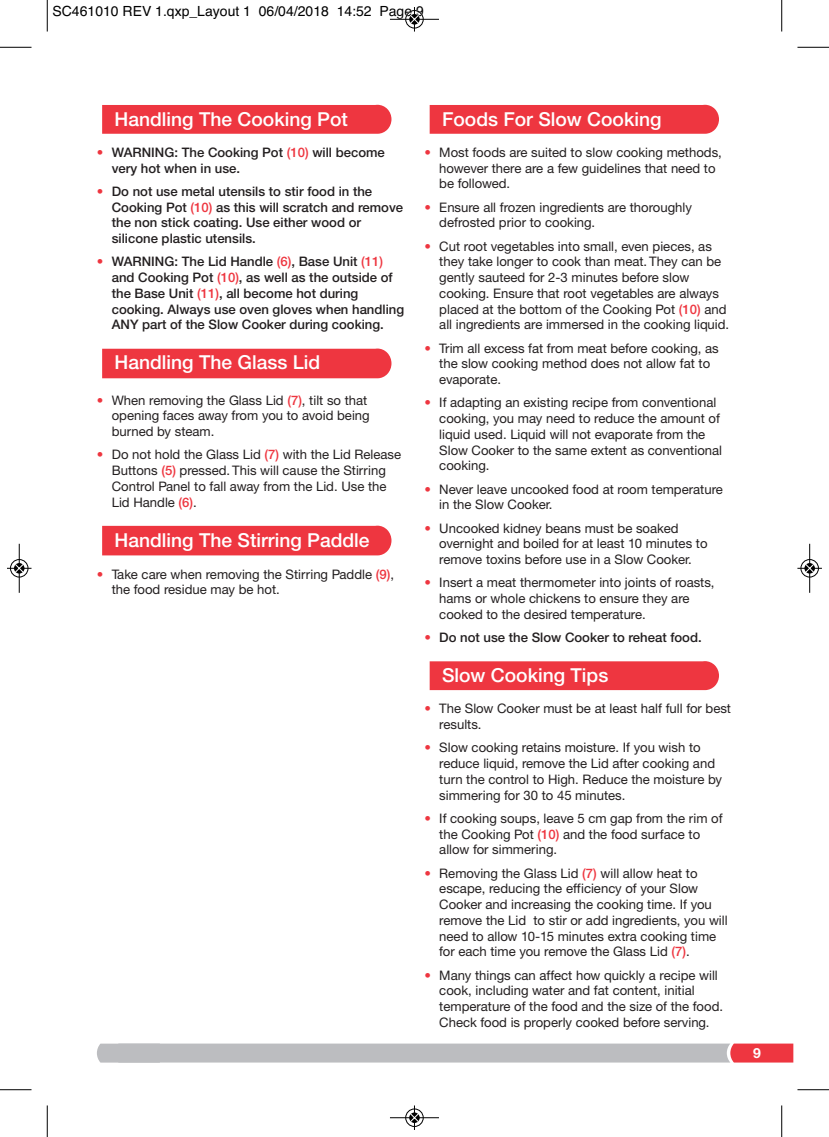
<style>
.page{position:relative;width:829px;height:1137px;background:#fff}
.page>*{position:absolute;margin:0;border:0;box-sizing:border-box;transform-origin:0 0}
.t1{font:500 19.25px "Helvetica Neue";color:#fff}
.t2{font:14px "Helvetica";color:#000}
.t3{font:700 14px "Helvetica Neue CE";color:#fff}
.t4{font:13.12px/15.8px "Helvetica Neue CE";color:#231f20}
.t5{font:500 13.12px/15.8px "Helvetica Neue";color:#231f20}
.s1{font-family:"Helvetica Neue CE";font-weight:400;color:#ee3640}
.s2{color:#ee3640}
.s3{font-family:"Helvetica Neue";font-weight:500;color:#ee3640}
</style>
<div class="page">
<svg style="left:97px;top:1043px;width:696px;height:19px;background:#c2b4b7"></svg>
<div style="left:430px;top:105px;width:289px;height:29px;background:#ee3640"></div>
<div style="left:430px;top:661px;width:289px;height:29px;background:#ee3640"></div>
<div style="left:102px;top:105px;width:289px;height:29px;background:#ee3640"></div>
<div style="left:102px;top:348px;width:289px;height:30px;background:#ee3640"></div>
<div style="left:102px;top:525px;width:289px;height:30px;background:#ee3640"></div>
<hr style="left:47px;top:0;width:1px;height:32px;background:#000">
<hr style="left:0;top:47px;width:32px;height:1px;background:#000">
<hr style="left:781px;top:0;width:1px;height:32px;background:#000">
<hr style="left:797px;top:47px;width:32px;height:1px;background:#000">
<hr style="left:47px;top:1105px;width:1px;height:31px;background:#000">
<hr style="left:0;top:1089px;width:32px;height:1px;background:#000">
<hr style="left:781px;top:1105px;width:1px;height:31px;background:#000">
<hr style="left:797px;top:1089px;width:32px;height:1px;background:#000">
<div style="left:405px;top:10px;width:19px;height:19px;border:1px solid #fff;border-radius:50%"></div>
<hr style="left:390px;top:19px;width:49px;height:1px;background:#000">
<div style="left:405px;top:10px;width:18px;height:18px;border:1px solid #000;border-radius:50%"></div>
<svg style="left:410px;top:7px;width:9px;height:25px"></svg>
<div style="left:405px;top:1108px;width:19px;height:18px;border:1px solid #fff;border-radius:50%"></div>
<hr style="left:390px;top:1117px;width:49px;height:1px;background:#000">
<div style="left:405px;top:1108px;width:18px;height:18px;border:1px solid #000;border-radius:50%"></div>
<svg style="left:410px;top:1105px;width:9px;height:24px"></svg>
<div style="left:10px;top:559px;width:19px;height:18px;border:1px solid #fff;border-radius:50%"></div>
<hr style="left:19px;top:543px;width:1px;height:49px;background:#000">
<div style="left:10px;top:559px;width:18px;height:18px;border:1px solid #000;border-radius:50%"></div>
<div style="left:14px;top:563px;width:10px;height:10px;background:#000;border-radius:50%"></div>
<svg style="left:7px;top:563px;width:25px;height:9px"></svg>
<div style="left:800px;top:559px;width:19px;height:18px;border:1px solid #fff;border-radius:50%"></div>
<hr style="left:809px;top:543px;width:1px;height:49px;background:#000">
<div style="left:800px;top:559px;width:18px;height:18px;border:1px solid #000;border-radius:50%"></div>
<div style="left:804px;top:563px;width:11px;height:10px;background:#000;border-radius:50%"></div>
<svg style="left:797px;top:563px;width:25px;height:9px"></svg>
<p class="t2" style="left:52px;top:3px;width:373px">SC461010 REV 1.qxp_Layout 1 06/04/2018 14:52 Page 9</p>
<h1 class="t1" style="left:115px;top:112px;width:235px">Handling The Cooking Pot</h1>
<p class="t5" style="left:112px;top:146px;width:274px;text-indent:-15px"><span class="s1">•</span> WARNING: The Cooking Pot <span class="s2">(10)</span> will become very hot when in use.</p>
<p class="t5" style="left:112px;top:184px;width:293px;text-indent:-15px"><span class="s2">•</span> Do not use metal utensils to stir food in the Cooking Pot <span class="s2">(10)</span> as this will scratch and remove the non stick coating. Use either wood or silicone plastic utensils.</p>
<p class="t5" style="left:112px;top:255px;width:294px;text-indent:-15px"><span class="s2">•</span> WARNING: The Lid Handle <span class="s2">(6)</span>, Base Unit <span class="s2">(11) </span>and Cooking Pot <span class="s2">(10)</span>, as well as the outside of the Base Unit <span class="s2">(11)</span>, all become hot during cooking. Always use oven gloves when handling ANY part of the Slow Cooker during cooking.</p>
<h1 class="t1" style="left:115px;top:355px;width:207px">Handling The Glass Lid</h1>
<p class="t4" style="left:112px;top:393px;width:259px;text-indent:-15px"><span class="s2">•</span> When removing the Glass Lid <span class="s3">(7)</span>, tilt so that opening faces away from you to avoid being burned by steam.</p>
<p class="t4" style="left:112px;top:448px;width:291px;text-indent:-15px"><span class="s2">•</span> Do not hold the Glass Lid <span class="s3">(7)</span> with the Lid Release Buttons <span class="s3">(5)</span> pressed. This will cause the Stirring Control Panel to fall away from the Lid. Use the Lid Handle <span class="s3">(6)</span>.</p>
<h1 class="t1" style="left:115px;top:532px;width:256px">Handling The Stirring Paddle</h1>
<p class="t4" style="left:112px;top:567px;width:284px;text-indent:-15px"><span class="s2">•</span> Take care when removing the Stirring Paddle <span class="s3">(9)</span>, the food residue may be hot.</p>
<h1 class="t1" style="left:442px;top:112px;width:221px">Foods For Slow Cooking</h1>
<p class="t4" style="left:439px;top:146px;width:284px;text-indent:-15px"><span class="s2">•</span> Most foods are suited to slow cooking methods, however there are a few guidelines that need to be followed.</p>
<p class="t4" style="left:439px;top:200px;width:254px;text-indent:-15px"><span class="s2">•</span> Ensure all frozen ingredients are thoroughly defrosted prior to cooking.</p>
<p class="t4" style="left:439px;top:239px;width:291px;text-indent:-15px"><span class="s2">•</span> Cut root vegetables into small, even pieces, as they take longer to cook than meat. They can be gently sauteed for 2-3 minutes before slow cooking. Ensure that root vegetables are always placed at the bottom of the Cooking Pot <span class="s3">(10)</span> and all ingredients are immersed in the cooking liquid.</p>
<p class="t4" style="left:439px;top:341px;width:281px;text-indent:-15px"><span class="s2">•</span> Trim all excess fat from meat before cooking, as the slow cooking method does not allow fat to evaporate.</p>
<p class="t4" style="left:439px;top:396px;width:284px;text-indent:-15px"><span class="s2">•</span> If adapting an existing recipe from conventional cooking, you may need to reduce the amount of liquid used. Liquid will not evaporate from the Slow Cooker to the same extent as conventional cooking.</p>
<p class="t4" style="left:439px;top:482px;width:285px;text-indent:-15px"><span class="s2">•</span> Never leave uncooked food at room temperature in the Slow Cooker.</p>
<p class="t4" style="left:439px;top:521px;width:270px;text-indent:-15px"><span class="s2">•</span> Uncooked kidney beans must be soaked overnight and boiled for at least 10 minutes to remove toxins before use in a Slow Cooker.</p>
<p class="t4" style="left:439px;top:576px;width:277px;text-indent:-15px"><span class="s2">•</span> Insert a meat thermometer into joints of roasts, hams or whole chickens to ensure they are cooked to the desired temperature.</p>
<p class="t5" style="left:424px;top:630px;width:279px"><span class="s1">•</span> Do not use the Slow Cooker to reheat food.</p>
<h1 class="t1" style="left:442px;top:668px;width:168px">Slow Cooking Tips</h1>
<p class="t4" style="left:439px;top:702px;width:293px;text-indent:-15px"><span class="s2">•</span> The Slow Cooker must be at least half full for best results.</p>
<p class="t4" style="left:439px;top:741px;width:284px;text-indent:-15px"><span class="s2">•</span> Slow cooking retains moisture. If you wish to reduce liquid, remove the Lid after cooking and turn the control to High. Reduce the moisture by simmering for 30 to 45 minutes.</p>
<p class="t4" style="left:439px;top:811px;width:285px;text-indent:-15px"><span class="s2">•</span> If cooking soups, leave 5 cm gap from the rim of the Cooking Pot <span class="s3">(10)</span> and the food surface to allow for simmering.</p>
<p class="t4" style="left:439px;top:866px;width:290px;text-indent:-15px"><span class="s2">•</span> Removing the Glass Lid <span class="s3">(7)</span> will allow heat to escape, reducing the efficiency of your Slow Cooker and increasing the cooking time. If you remove the Lid to stir or add ingredients, you will need to allow 10-15 minutes extra cooking time for each time you remove the Glass Lid <span class="s3">(7)</span>.</p>
<p class="t4" style="left:439px;top:968px;width:285px;text-indent:-15px"><span class="s2">•</span> Many things can affect how quickly a recipe will cook, including water and fat content, initial temperature of the food and the size of the food.<br>Check food is properly cooked before serving.</p>
<p class="t3" style="left:753px;top:1047px;width:9px">9</p>
</div>
